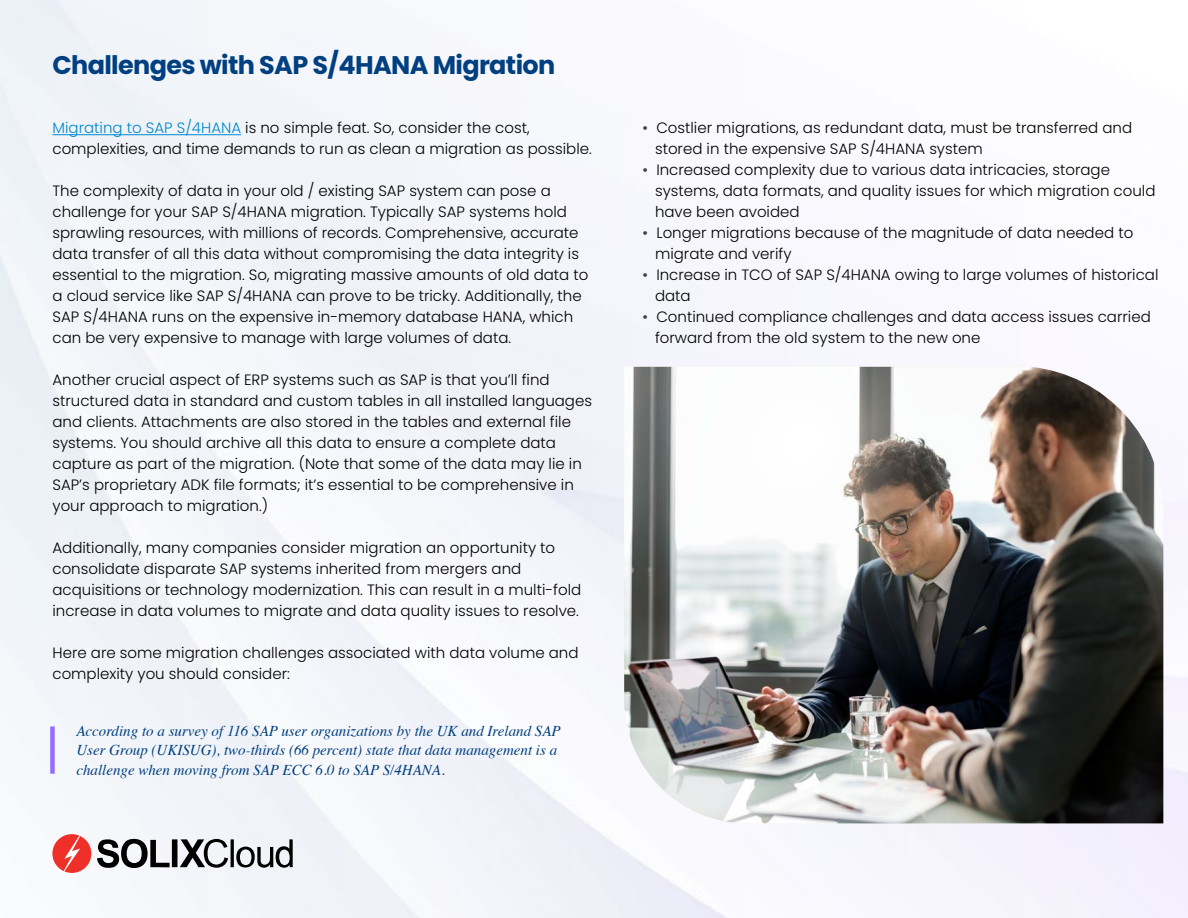
<style>
.page{position:relative;width:1188px;height:918px;background:#fff}
.page>*{position:absolute;margin:0;border:0;box-sizing:border-box;transform-origin:0 0}
.t1{font:700 25.5px "Poppins";letter-spacing:-.025em;color:#003f80}
.t2{font:300 15px/21px "Poppins";color:#000}
.t3{font:italic 15px/19.5px "Times";color:#003f80}
.s1{color:#0088cf}
.s2{font-weight:400;color:#404041}
</style>
<div class="page">
<hr style="left:52px;top:134px;width:189px;height:1px;background:#0088cf">
<div style="left:52px;top:834px;width:39px;height:39px;background:#ee3029;border-radius:50%"></div>
<svg style="left:64px;top:836px;width:16px;height:36px"></svg>
<svg style="left:97px;top:839px;width:196px;height:29px"></svg>
<div style="left:50px;top:726px;width:5px;height:48px;background:#966efd"></div>
<img style="left:624px;top:367px;width:539px;height:456px">
<h1 class="t1" style="left:52px;top:51px;width:505px">Challenges with SAP S/4HANA Migration</h1>
<p class="t2" style="left:52px;top:118px;width:541px"><span class="s1">Migrating to SAP S/4HANA</span> is no simple feat. So, consider the cost, complexities, and time demands to run as clean a migration as possible.</p>
<p class="t2" style="left:52px;top:181px;width:538px">The complexity of data in your old / existing SAP system can pose a challenge for your SAP S/4HANA migration. Typically SAP systems hold sprawling resources, with millions of records. Comprehensive, accurate data transfer of all this data without compromising the data integrity is essential to the migration. So, migrating massive amounts of old data to a cloud service like SAP S/4HANA can prove to be tricky. Additionally, the SAP S/4HANA runs on the expensive in-memory database HANA, which can be very expensive to manage with large volumes of data.</p>
<p class="t2" style="left:52px;top:370px;width:541px">Another crucial aspect of ERP systems such as SAP is that you’ll find structured data in standard and custom tables in all installed languages and clients. Attachments are also stored in the tables and external file systems. You should archive all this data to ensure a complete data capture as part of the migration. (Note that some of the data may lie in SAP’s proprietary ADK file formats; it’s essential to be comprehensive in your approach to migration.)</p>
<p class="t2" style="left:52px;top:538px;width:530px">Additionally, many companies consider migration an opportunity to consolidate disparate SAP systems inherited from mergers and acquisitions or technology modernization. This can result in a multi-fold increase in data volumes to migrate and data quality issues to resolve.</p>
<p class="t2" style="left:52px;top:643px;width:528px">Here are some migration challenges associated with data volume and complexity you should consider:</p>
<p class="t3" style="left:76px;top:720px;width:486px">According to a survey of 116 SAP user organizations by the UK and Ireland SAP<br>User Group (UKISUG), two-thirds (66 percent) state that data management is a challenge when moving from SAP ECC 6.0 to SAP S/4HANA.</p>
<p class="t2" style="left:655px;top:118px;width:479px;text-indent:-13px"><span class="s2">•</span> Costlier migrations, as redundant data, must be transferred and stored in the expensive SAP S/4HANA system</p>
<p class="t2" style="left:655px;top:160px;width:502px;text-indent:-13px"><span class="s2">•</span> Increased complexity due to various data intricacies, storage systems, data formats, and quality issues for which migration could have been avoided</p>
<p class="t2" style="left:655px;top:223px;width:480px;text-indent:-13px"><span class="s2">•</span> Longer migrations because of the magnitude of data needed to migrate and verify</p>
<p class="t2" style="left:655px;top:265px;width:505px;text-indent:-13px"><span class="s2">•</span> Increase in TCO of SAP S/4HANA owing to large volumes of historical data</p>
<p class="t2" style="left:655px;top:307px;width:497px;text-indent:-13px"><span class="s2">•</span> Continued compliance challenges and data access issues carried forward from the old system to the new one</p>
</div>
